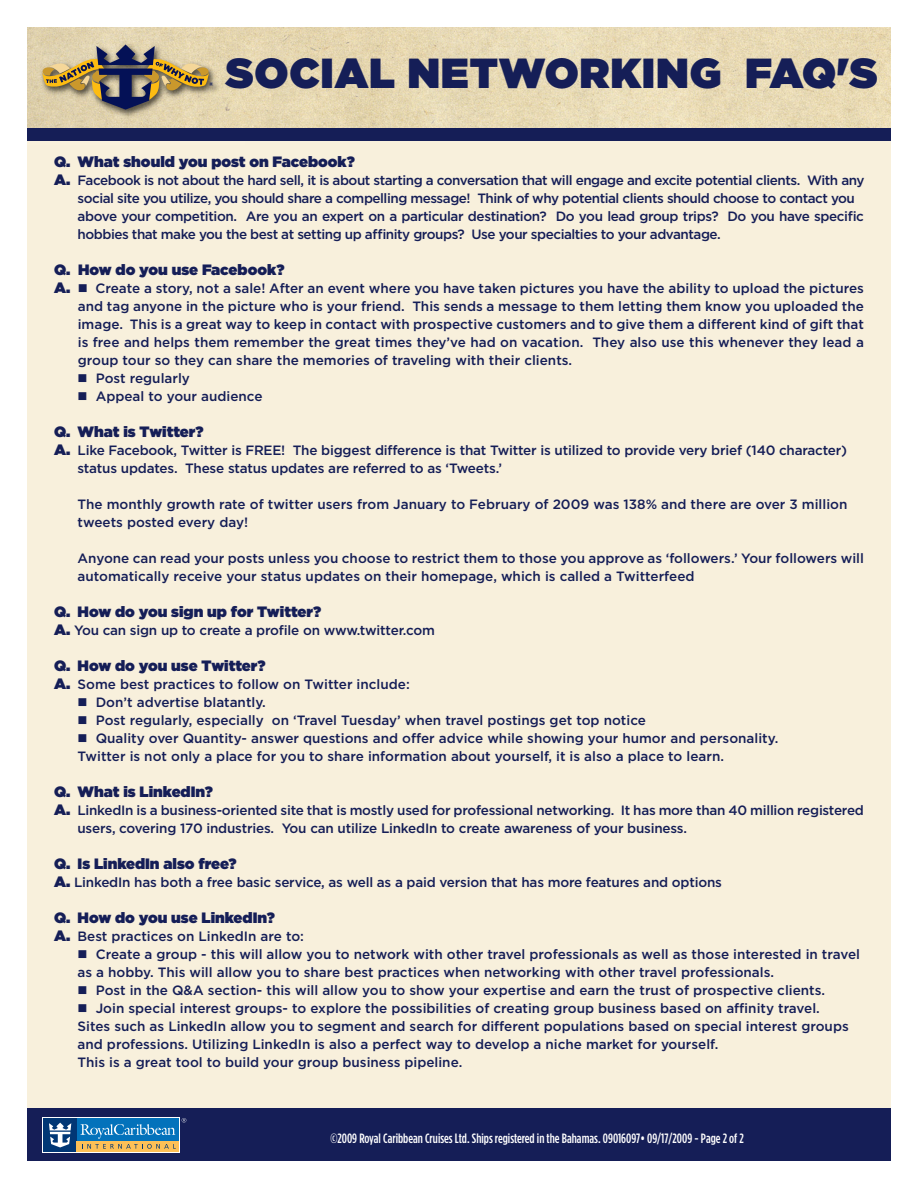
<style>
.page{position:relative;width:918px;height:1188px;background:#fff}
.page>*{position:absolute;margin:0;border:0;box-sizing:border-box;transform-origin:0 0}
.t1{font:900 42px "Gotham";letter-spacing:.02em;color:#151e57}
.t2{font:900 15px "Gotham";color:#151e57}
.t3{font:500 13.5px/18px "Gotham";color:#151e57}
.t4{font:500 13.5px/18px "Gotham";letter-spacing:-.035em;color:#151e57}
.t5{font:500 13.5px/18px "Gotham";letter-spacing:-.02em;color:#151e57}
.t6{font:500 13.5px "Gotham Condensed";color:#fff}
.s1{font-weight:900;font-size:15px}
</style>
<div class="page">
<div style="left:27px;top:139px;width:864px;height:981px;background:#f8f0dc"></div>
<img style="left:27px;top:27px;width:864px;height:101px">
<div style="left:27px;top:128px;width:864px;height:12px;background:#151e57"></div>
<img style="left:27px;top:34px;width:218px;height:107px">
<svg style="left:42px;top:44px;width:171px;height:66px;background:#a79778"></svg>
<div style="left:27px;top:1108px;width:864px;height:53px;background:#151e57"></div>
<svg style="left:42px;top:1117px;width:138px;height:35px"></svg>
<div style="left:43px;top:1118px;width:136px;height:33px;background:#0372bb"></div>
<div style="left:43px;top:1118px;width:34px;height:33px;background:#013775"></div>
<div style="left:77px;top:1141px;width:102px;height:10px;background:#fdc056"></div>
<svg style="left:49px;top:1123px;width:22px;height:24px"></svg>
<svg style="left:80px;top:1124px;width:96px;height:25px"></svg>
<svg style="left:182px;top:1118px;width:4px;height:5px"></svg>
<h1 class="t1" style="left:226px;top:58px;width:654px">SOCIAL NETWORKING FAQ'S</h1>
<p class="t2" style="left:54px;top:157px;width:302px">Q. What should you post on Facebook?</p>
<p class="t4" style="left:78px;top:173px;width:789px;text-indent:-24px"><span class="s1">A.</span> Facebook is not about the hard sell, it is about starting a conversation that will engage and excite potential clients. With any social site you utilize, you should share a compelling message! Think of why potential clients should choose to contact you above your competition. Are you an expert on a particular destination? Do you lead group trips? Do you have specific hobbies that make you the best at setting up affinity groups? Use your specialties to your advantage.</p>
<p class="t2" style="left:54px;top:265px;width:232px">Q. How do you use Facebook?</p>
<p class="t3" style="left:54px;top:281px;width:812px"><span class="s1">A.</span> Create a story, not a sale! After an event where you have taken pictures you have the ability to upload the pictures</p>
<p class="t3" style="left:78px;top:299px;width:788px">and tag anyone in the picture who is your friend. This sends a message to them letting them know you uploaded the</p>
<p class="t3" style="left:78px;top:317px;width:788px">image. This is a great way to keep in contact with prospective customers and to give them a different kind of gift that</p>
<p class="t3" style="left:78px;top:335px;width:788px">is free and helps them remember the great times they’ve had on vacation. They also use this whenever they lead a</p>
<p class="t3" style="left:78px;top:353px;width:496px">group tour so they can share the memories of traveling with their clients.</p>
<p class="t3" style="left:96px;top:371px;width:96px">Post regularly</p>
<p class="t3" style="left:96px;top:389px;width:168px">Appeal to your audience</p>
<p class="t2" style="left:54px;top:427px;width:151px">Q. What is Twitter?</p>
<p class="t3" style="left:78px;top:443px;width:771px;text-indent:-24px"><span class="s1">A.</span> Like Facebook, Twitter is FREE! The biggest difference is that Twitter is utilized to provide very brief (140 character) status updates. These status updates are referred to as ‘Tweets.’</p>
<p class="t3" style="left:78px;top:497px;width:771px">The monthly growth rate of twitter users from January to February of 2009 was 138% and there are over 3 million tweets posted every day!</p>
<p class="t3" style="left:78px;top:551px;width:788px">Anyone can read your posts unless you choose to restrict them to those you approve as ‘followers.’ Your followers will automatically receive your status updates on their homepage, which is called a Twitterfeed</p>
<p class="t2" style="left:54px;top:607px;width:269px">Q. How do you sign up for Twitter?</p>
<p class="t3" style="left:54px;top:623px;width:382px"><span class="s1">A.</span> You can sign up to create a profile on www.twitter.com</p>
<p class="t2" style="left:54px;top:661px;width:213px">Q. How do you use Twitter?</p>
<p class="t3" style="left:54px;top:677px;width:357px"><span class="s1">A.</span> Some best practices to follow on Twitter include:</p>
<p class="t3" style="left:96px;top:695px;width:172px">Don’t advertise blatantly.</p>
<p class="t3" style="left:96px;top:713px;width:552px">Post regularly, especially on ‘Travel Tuesday’ when travel postings get top notice</p>
<p class="t3" style="left:96px;top:731px;width:684px">Quality over Quantity- answer questions and offer advice while showing your humor and personality.</p>
<p class="t3" style="left:78px;top:749px;width:648px">Twitter is not only a place for you to share information about yourself, it is also a place to learn.</p>
<p class="t2" style="left:54px;top:787px;width:160px">Q. What is LinkedIn?</p>
<p class="t5" style="left:77px;top:803px;width:788px;text-indent:-23px"><span class="s1">A.</span> LinkedIn is a business-oriented site that is mostly used for professional networking. It has more than 40 million registered users, covering 170 industries. You can utilize LinkedIn to create awareness of your business.</p>
<p class="t2" style="left:54px;top:859px;width:184px">Q. Is LinkedIn also free?</p>
<p class="t3" style="left:54px;top:875px;width:669px"><span class="s1">A.</span> LinkedIn has both a free basic service, as well as a paid version that has more features and options</p>
<p class="t2" style="left:54px;top:913px;width:222px">Q. How do you use LinkedIn?</p>
<p class="t3" style="left:54px;top:929px;width:252px"><span class="s1">A.</span> Best practices on LinkedIn are to:</p>
<p class="t3" style="left:96px;top:947px;width:766px">Create a group - this will allow you to network with other travel professionals as well as those interested in travel</p>
<p class="t3" style="left:78px;top:965px;width:698px">as a hobby. This will allow you to share best practices when networking with other travel professionals.</p>
<p class="t3" style="left:96px;top:983px;width:731px">Post in the Q&amp;A section- this will allow you to show your expertise and earn the trust of prospective clients.</p>
<p class="t3" style="left:96px;top:1001px;width:726px">Join special interest groups- to explore the possibilities of creating group business based on affinity travel.</p>
<p class="t3" style="left:78px;top:1019px;width:773px">Sites such as LinkedIn allow you to segment and search for different populations based on special interest groups</p>
<p class="t3" style="left:78px;top:1037px;width:642px">and professions. Utilizing LinkedIn is also a perfect way to develop a niche market for yourself.</p>
<p class="t3" style="left:78px;top:1055px;width:386px">This is a great tool to build your group business pipeline.</p>
<p class="t6" style="left:330px;top:1133px;width:415px">©2009 Royal Caribbean Cruises Ltd. Ships registered in the Bahamas. 09016097• 09/17/2009 - Page 2 of 2</p>
</div>
